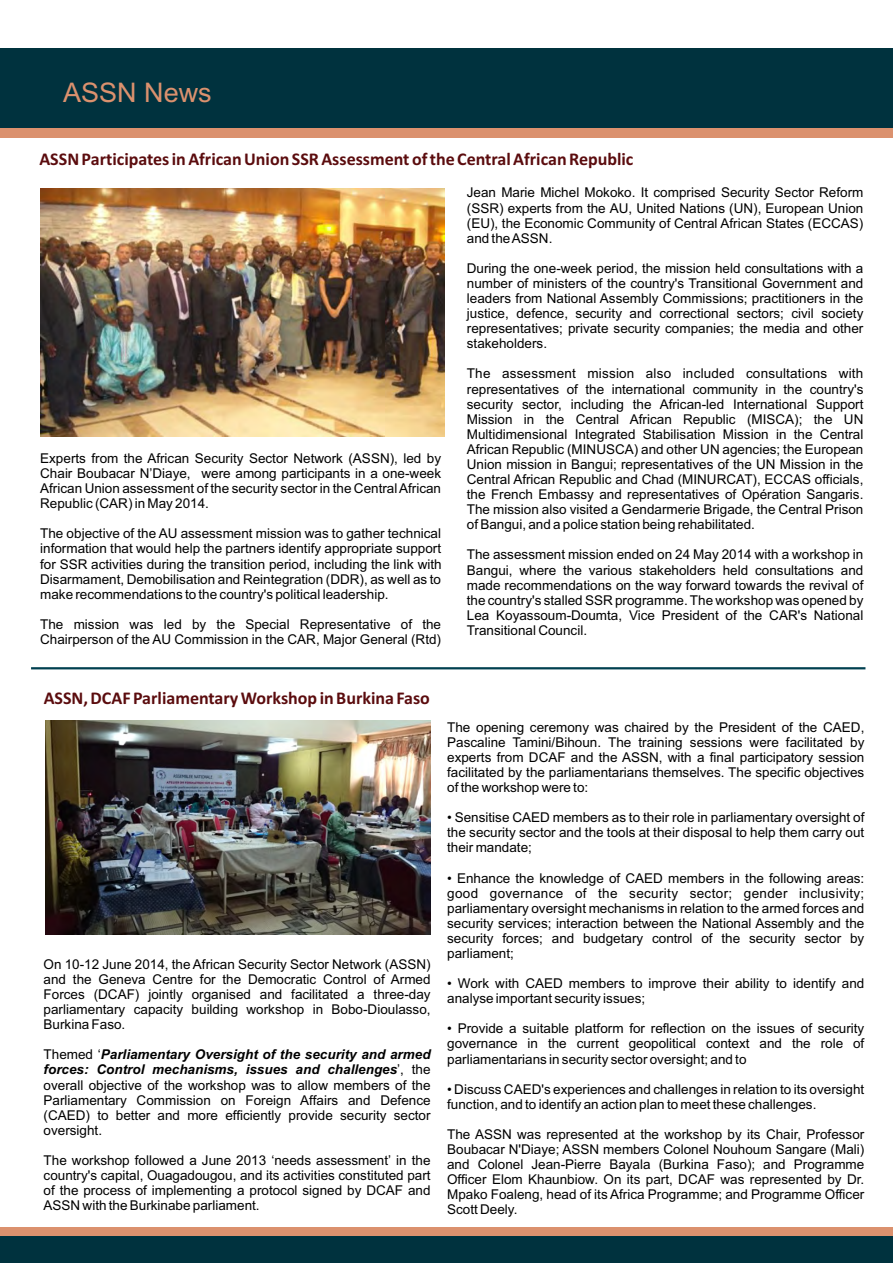
<style>
.page{position:relative;width:893px;height:1263px;background:#fff}
.page>*{position:absolute;margin:0;border:0;box-sizing:border-box;transform-origin:0 0}
.t1{font:27px "Arial";color:#db916e}
.t2{font:700 18px "Calibri";color:#5b0c0e}
.t3{font:13.5px/15.1px "Arial";color:#000;text-align:justify}
.s1{font-weight:700;font-style:italic}
</style>
<div class="page">
<div style="left:0;top:48px;width:892px;height:81px;background:#00323e"></div>
<div style="left:0;top:128px;width:893px;height:9px;background:#db916e"></div>
<div style="left:0;top:1227px;width:893px;height:9px;background:#db916e"></div>
<div style="left:0;top:1236px;width:893px;height:27px;background:#00323e"></div>
<img style="left:40px;top:188px;width:404px;height:249px">
<hr style="left:31px;top:667px;width:834px;height:2px;background:#004050">
<img style="left:46px;top:720px;width:385px;height:215px">
<h1 class="t1" style="left:63px;top:82px;width:150px">ASSN News</h1>
<h2 class="t2" style="left:39px;top:151px;width:596px">ASSN Participates in African Union SSR Assessment of the Central African Republic</h2>
<p class="t3" style="left:467px;top:186px;width:398px">Jean Marie Michel Mokoko. It comprised Security Sector Reform (SSR) experts from the AU, United Nations (UN), European Union (EU), the Economic Community of Central African States (ECCAS) and the ASSN.</p>
<p class="t3" style="left:467px;top:262px;width:398px">During the one-week period, the mission held consultations with a number of ministers of the country's Transitional Government and leaders from National Assembly Commissions; practitioners in the justice, defence, security and correctional sectors; civil society representatives; private security companies; the media and other stakeholders.</p>
<p class="t3" style="left:467px;top:367px;width:398px">The assessment mission also included consultations with representatives of the international community in the country's security sector, including the African-led International Support Mission in the Central African Republic (MISCA); the UN Multidimensional Integrated Stabilisation Mission in the Central African Republic (MINUSCA) and other UN agencies; the European Union mission in Bangui; representatives of the UN Mission in the Central African Republic and Chad (MINURCAT), ECCAS officials, the French Embassy and representatives of Opération Sangaris.<br>The mission also visited a Gendarmerie Brigade, the Central Prison of Bangui, and a police station being rehabilitated.</p>
<p class="t3" style="left:467px;top:548px;width:398px">The assessment mission ended on 24 May 2014 with a workshop in Bangui, where the various stakeholders held consultations and made recommendations on the way forward towards the revival of the country's stalled SSR programme. The workshop was opened by Lea Koyassoum-Doumta, Vice President of the CAR's National Transitional Council.</p>
<p class="t3" style="left:40px;top:452px;width:402px">Experts from the African Security Sector Network (ASSN), led by Chair Boubacar N’Diaye, were among participants in a one-week African Union assessment of the security sector in the Central African Republic (CAR) in May 2014.</p>
<p class="t3" style="left:40px;top:527px;width:403px">The objective of the AU assessment mission was to gather technical information that would help the partners identify appropriate support for SSR activities during the transition period, including the link with Disarmament, Demobilisation and Reintegration (DDR), as well as to make recommendations to the country's political leadership.</p>
<p class="t3" style="left:40px;top:618px;width:402px">The mission was led by the Special Representative of the<br>Chairperson of the AU Commission in the CAR, Major General (Rtd)</p>
<h2 class="t2" style="left:44px;top:690px;width:388px">ASSN, DCAF Parliamentary Workshop in Burkina Faso</h2>
<p class="t3" style="left:44px;top:958px;width:388px">On 10-12 June 2014, the African Security Sector Network (ASSN) and the Geneva Centre for the Democratic Control of Armed Forces (DCAF) jointly organised and facilitated a three-day parliamentary capacity building workshop in Bobo-Dioulasso, Burkina Faso.</p>
<p class="t3" style="left:44px;top:1048px;width:389px">Themed ‘<span class="s1">Parliamentary Oversight of the security and armed forces: Control mechanisms, issues and challenges</span>’, the overall objective of the workshop was to allow members of the Parliamentary Commission on Foreign Affairs and Defence (CAED) to better and more efficiently provide security sector oversight.</p>
<p class="t3" style="left:44px;top:1154px;width:389px">The workshop followed a June 2013 ‘needs assessment’ in the country's capital, Ouagadougou, and its activities constituted part of the process of implementing a protocol signed by DCAF and ASSN with the Burkinabe parliament.</p>
<p class="t3" style="left:447px;top:721px;width:419px">The opening ceremony was chaired by the President of the CAED, Pascaline Tamini/Bihoun. The training sessions were facilitated by experts from DCAF and the ASSN, with a final participatory session facilitated by the parliamentarians themselves. The specific objectives of the workshop were to:</p>
<p class="t3" style="left:447px;top:811px;width:419px">• Sensitise CAED members as to their role in parliamentary oversight of the security sector and the tools at their disposal to help them carry out their mandate;</p>
<p class="t3" style="left:447px;top:871px;width:419px">• Enhance the knowledge of CAED members in the following areas: good governance of the security sector; gender inclusivity; parliamentary oversight mechanisms in relation to the armed forces and security services; interaction between the National Assembly and the security forces; and budgetary control of the security sector by parliament;</p>
<p class="t3" style="left:447px;top:977px;width:419px">• Work with CAED members to improve their ability to identify and analyse important security issues;</p>
<p class="t3" style="left:447px;top:1022px;width:419px">• Provide a suitable platform for reflection on the issues of security governance in the current geopolitical context and the role of parliamentarians in security sector oversight; and to</p>
<p class="t3" style="left:447px;top:1083px;width:419px">• Discuss CAED's experiences and challenges in relation to its oversight function, and to identify an action plan to meet these challenges.</p>
<p class="t3" style="left:447px;top:1128px;width:419px">The ASSN was represented at the workshop by its Chair, Professor Boubacar N'Diaye; ASSN members Colonel Nouhoum Sangare (Mali) and Colonel Jean-Pierre Bayala (Burkina Faso); and Programme Officer Elom Khaunbiow. On its part, DCAF was represented by Dr.<br>Mpako Foaleng, head of its Africa Programme; and Programme Officer Scott Deely.</p>
</div>
